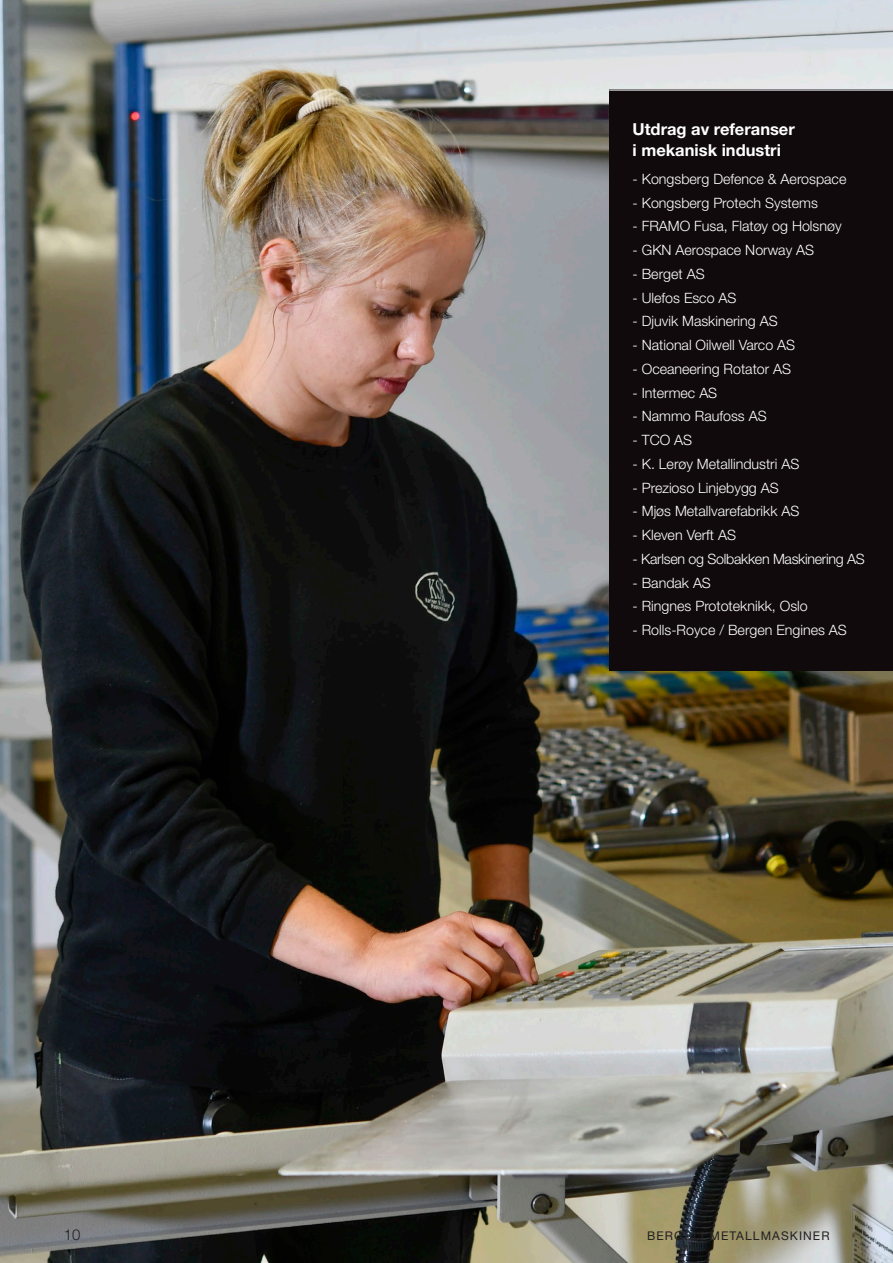
<style>
.page{position:relative;width:893px;height:1263px;background:#fff}
.page>*{position:absolute;margin:0;border:0;box-sizing:border-box;transform-origin:0 0}
.t1{font:700 16.5px/21px "Helvetica Neue";color:#fff}
.t2{font:300 15px "Helvetica Neue";color:#231f20}
.t3{font:300 14.25px "Helvetica Neue";color:#fff}
.t4{font:300 14.25px "Helvetica Neue";letter-spacing:-.02em;color:#fff}
.t5{font:12px "Helvetica Neue";letter-spacing:.09em;color:#231f20}
</style>
<div class="page">
<img style="left:0;top:0;width:893px;height:1263px">
<div style="left:609px;top:89px;width:284px;height:582px;background:#110a0c"></div>
<hr style="left:609px;top:89px;width:284px;height:2px;background:#bcbdc0">
<p class="t1" style="left:633px;top:118px;width:164px">Utdrag av referanser i mekanisk industri</p>
<p class="t3" style="left:633px;top:170px;width:215px">- Kongsberg Defence &amp; Aerospace</p>
<p class="t3" style="left:633px;top:194px;width:187px">- Kongsberg Protech Systems</p>
<p class="t3" style="left:633px;top:218px;width:211px">- FRAMO Fusa, Flatøy og Holsnøy</p>
<p class="t3" style="left:633px;top:241px;width:183px">- GKN Aerospace Norway AS</p>
<p class="t3" style="left:633px;top:265px;width:74px">- Berget AS</p>
<p class="t3" style="left:633px;top:289px;width:105px">- Ulefos Esco AS</p>
<p class="t3" style="left:633px;top:313px;width:147px">- Djuvik Maskinering AS</p>
<p class="t3" style="left:633px;top:336px;width:164px">- National Oilwell Varco AS</p>
<p class="t3" style="left:633px;top:360px;width:160px">- Oceaneering Rotator AS</p>
<p class="t3" style="left:633px;top:384px;width:86px">- Intermec AS</p>
<p class="t3" style="left:633px;top:408px;width:136px">- Nammo Raufoss AS</p>
<p class="t3" style="left:633px;top:431px;width:61px">- TCO AS</p>
<p class="t3" style="left:633px;top:455px;width:168px">- K. Lerøy Metallindustri AS</p>
<p class="t3" style="left:633px;top:479px;width:148px">- Prezioso Linjebygg AS</p>
<p class="t3" style="left:633px;top:503px;width:168px">- Mjøs Metallvarefabrikk AS</p>
<p class="t3" style="left:633px;top:526px;width:105px">- Kleven Verft AS</p>
<p class="t4" style="left:633px;top:550px;width:234px">- Karlsen og Solbakken Maskinering AS</p>
<p class="t3" style="left:633px;top:574px;width:80px">- Bandak AS</p>
<p class="t3" style="left:633px;top:598px;width:177px">- Ringnes Prototeknikk, Oslo</p>
<p class="t3" style="left:633px;top:621px;width:216px">- Rolls-Royce / Bergen Engines AS</p>
<p class="t2" style="left:64px;top:1225px;width:18px">10</p>
<p class="t5" style="left:647px;top:1228px;width:184px">BERGSLI METALLMASKINER</p>
</div>
